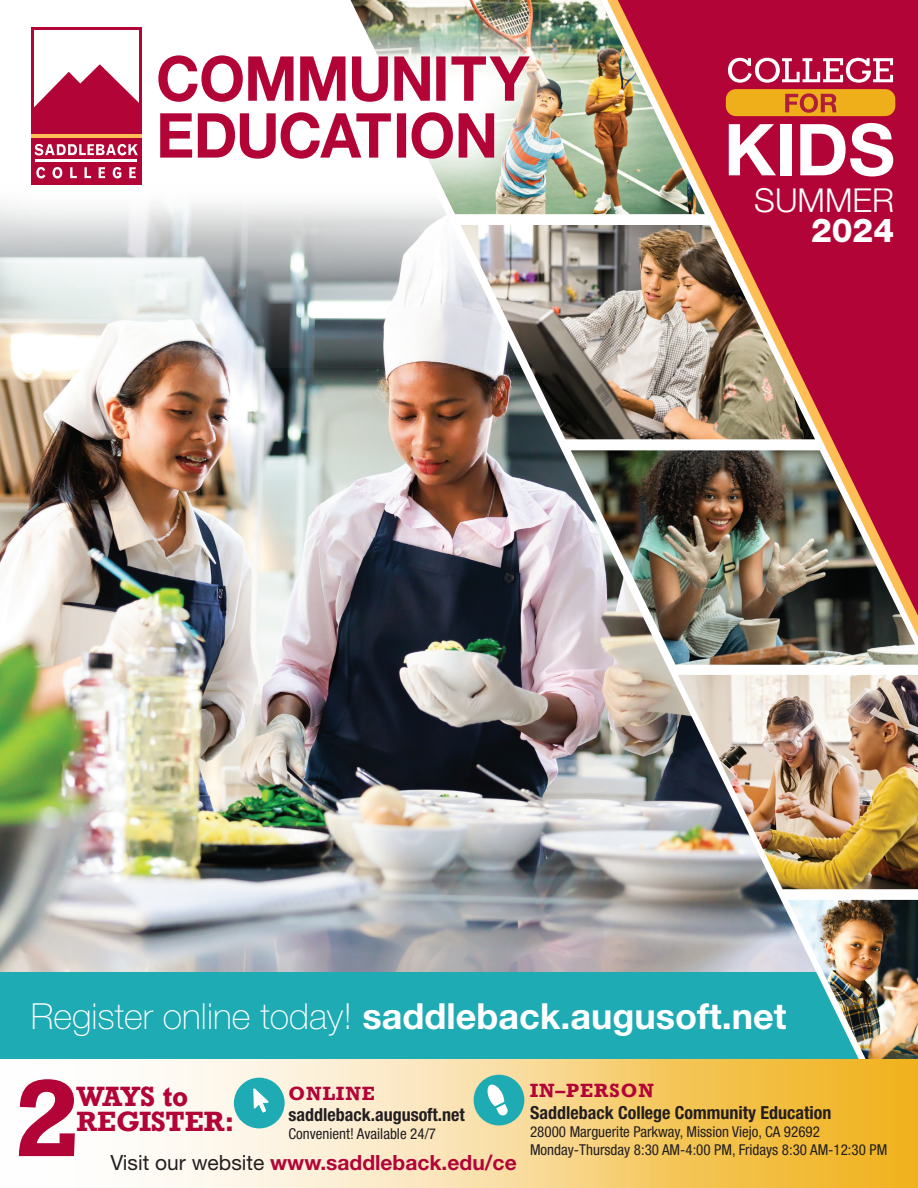
<style>
.page{position:relative;width:918px;height:1188px;background:#fff}
.page>*{position:absolute;margin:0;border:0;box-sizing:border-box;transform-origin:0 0}
.t1{font:700 102.6px "Rockwell";color:#b30437}
.t2{font:700 36px "Helvetica Neue";color:#fff}
.t3{font:300 33px "Helvetica Neue";color:#fff}
.t4{font:800 33px "Helvetica Neue";color:#fff}
.t5{font:700 26.25px "Rockwell";letter-spacing:-.01em;color:#b30437}
.t6{font:700 21px "Helvetica Neue";color:#b30437}
.t7{font:700 condensed 18px "Helvetica Neue";color:#231f20}
.t8{font:700 18px "Rockwell";letter-spacing:.06em;color:#b30437}
.t9{font:condensed 15px/18px "Helvetica Neue";color:#231f20}
.s1{font-weight:100}
.s2{font-weight:400;color:#231f20}
</style>
<div class="page">
<img style="left:0;top:367px;width:343px;height:605px">
<svg style="left:0;top:243px;width:343px;height:124px"></svg>
<div style="left:0;top:972px;width:873px;height:87px;background:#1eabb4"></div>
<img style="left:343px;top:0;width:575px;height:972px">
<img style="left:571px;top:450px;width:347px;height:215px">
<img style="left:678px;top:675px;width:240px;height:214px">
<img style="left:788px;top:900px;width:130px;height:159px">
<img style="left:461px;top:225px;width:354px;height:214px">
<img style="left:584px;top:0;width:121px;height:214px">
<img style="left:0;top:0;width:584px;height:243px">
<div style="left:31px;top:27px;width:110px;height:158px;background:#b30437"></div>
<div style="left:34px;top:30px;width:105px;height:106px;background:#fff"></div>
<svg style="left:34px;top:64px;width:105px;height:70px"></svg>
<svg style="left:34px;top:144px;width:104px;height:11px"></svg>
<svg style="left:36px;top:167px;width:9px;height:11px"></svg>
<svg style="left:53px;top:167px;width:9px;height:11px"></svg>
<svg style="left:70px;top:167px;width:7px;height:11px"></svg>
<svg style="left:84px;top:167px;width:7px;height:11px"></svg>
<svg style="left:99px;top:167px;width:6px;height:11px"></svg>
<svg style="left:113px;top:167px;width:8px;height:11px"></svg>
<svg style="left:129px;top:167px;width:7px;height:11px"></svg>
<hr style="left:36px;top:160px;width:101px;height:2px;background:#fff">
<hr style="left:31px;top:134px;width:110px;height:4px;background:#fdbe56">
<svg style="left:160px;top:112px;width:334px;height:47px"></svg>
<svg style="left:158px;top:55px;width:371px;height:47px"></svg>
<svg style="left:728px;top:58px;width:165px;height:25px"></svg>
<svg style="left:729px;top:124px;width:47px;height:51px"></svg>
<div style="left:781px;top:124px;width:11px;height:51px;background:#fff"></div>
<svg style="left:800px;top:123px;width:93px;height:53px"></svg>
<div style="left:726px;top:89px;width:169px;height:27px;background:#eeaf1b;border-radius:10px"></div>
<svg style="left:785px;top:93px;width:52px;height:20px"></svg>
<svg style="left:158px;top:1059px;width:760px;height:129px;background:#f7d68c"></svg>
<div style="left:234px;top:1078px;width:51px;height:50px;background:#1eabb4;border-radius:50%"></div>
<svg style="left:253px;top:1088px;width:16px;height:25px"></svg>
<div style="left:474px;top:1075px;width:50px;height:50px;background:#1eabb4;border-radius:50%"></div>
<svg style="left:483px;top:1084px;width:25px;height:40px"></svg>
<p class="t3" style="left:754px;top:181px;width:141px">SUMMER</p>
<p class="t4" style="left:811px;top:211px;width:85px">2024</p>
<p class="t2" style="left:31px;top:994px;width:757px"><span class="s1">Register online today!</span> saddleback.augusoft.net</p>
<p class="t1" style="left:14px;top:1052px;width:66px">2</p>
<p class="t8" style="left:288px;top:1081px;width:88px">ONLINE</p>
<p class="t7" style="left:288px;top:1104px;width:178px">saddleback.augusoft.net</p>
<p class="t9" style="left:288px;top:1125px;width:149px">Convenient! Available 24/7</p>
<p class="t5" style="left:77px;top:1079px;width:113px">WAYS to</p>
<p class="t5" style="left:77px;top:1105px;width:159px">REGISTER:</p>
<h3 class="t6" style="left:110px;top:1149px;width:408px"><span class="s2">Visit our website</span> www.saddleback.edu/ce</h3>
<p class="t8" style="left:530px;top:1079px;width:125px">IN–PERSON</p>
<p class="t7" style="left:530px;top:1102px;width:303px">Saddleback College Community Education</p>
<p class="t9" style="left:530px;top:1122px;width:359px">28000 Marguerite Parkway, Mission Viejo, CA 92692<br>Monday-Thursday 8:30 AM-4:00 PM, Fridays 8:30 AM-12:30 PM</p>
</div>
